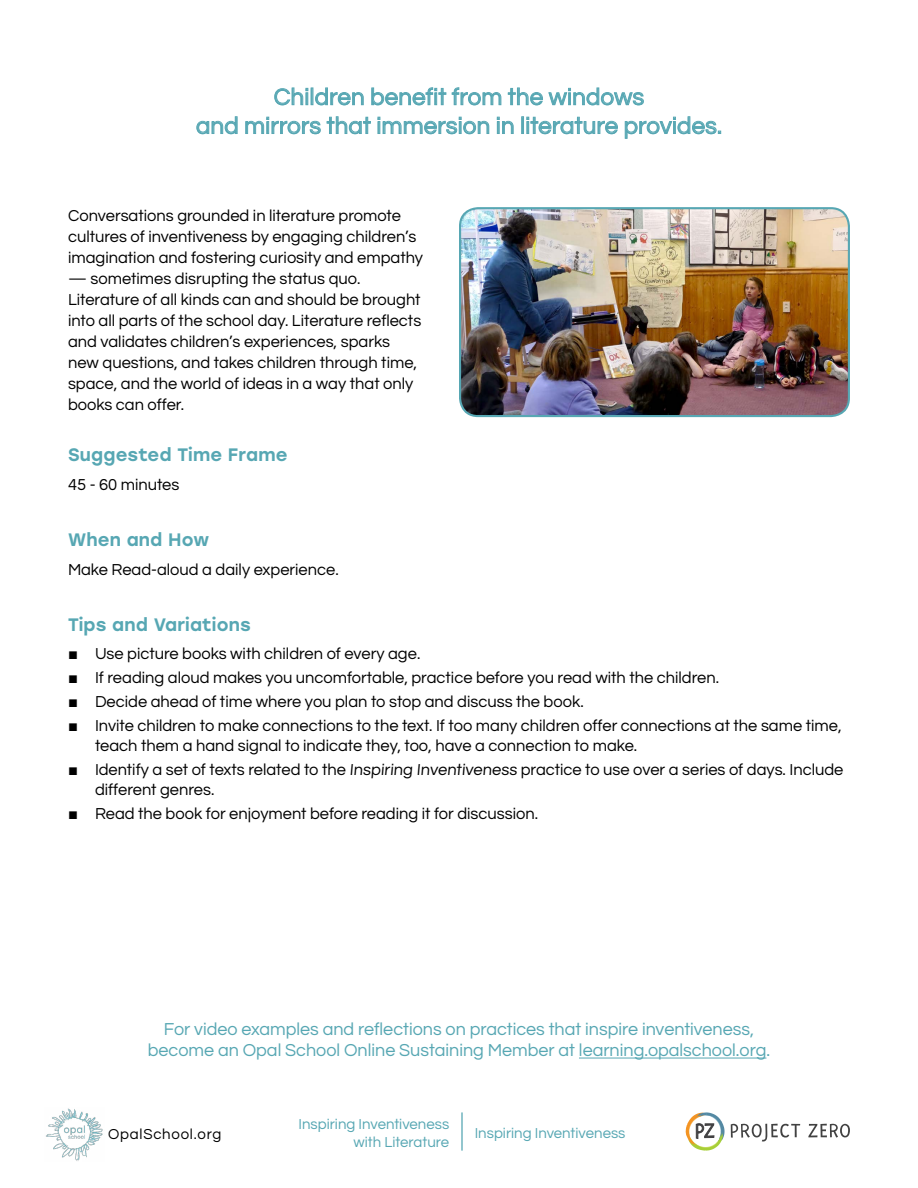
<style>
.page{position:relative;width:918px;height:1188px;background:#fff}
.page>*{position:absolute;margin:0;border:0;box-sizing:border-box;transform-origin:0 0}
.t1{font:24px/28.8px "Questrial";letter-spacing:.01em;color:#57a7b3;text-align:center}
.t2{font:18px/21px "Questrial";color:#57a7b3;text-align:center}
.t3{font:500 18px "Stolzl";letter-spacing:.01em;color:#57a7b3}
.t4{font:16.5px/21px "Questrial";color:#000}
.t5{font:15px/18px "Questrial";color:#57a7b3;text-align:right}
.t6{font:15px "Questrial";letter-spacing:.05em;color:#000}
.s1{font-family:"Arial"}
</style>
<div class="page">
<img style="left:46px;top:1108px;width:57px;height:53px">
<svg style="left:731px;top:1124px;width:69px;height:18px"></svg>
<svg style="left:808px;top:1124px;width:42px;height:14px"></svg>
<svg style="left:686px;top:1112px;width:39px;height:39px"></svg>
<hr style="left:461px;top:1112px;width:2px;height:39px;background:#57a7b3">
<hr style="left:579px;top:1058px;width:187px;height:1px;background:#57a7b3">
<img style="left:460px;top:208px;width:389px;height:208px">
<div style="left:459px;top:207px;width:391px;height:210px;border:2px solid #57a7b3;border-radius:18px"></div>
<svg style="left:274px;top:88px;width:90px;height:17px"></svg>
<svg style="left:371px;top:87px;width:75px;height:18px"></svg>
<svg style="left:452px;top:87px;width:49px;height:18px"></svg>
<svg style="left:508px;top:88px;width:35px;height:17px"></svg>
<svg style="left:549px;top:88px;width:95px;height:17px"></svg>
<svg style="left:197px;top:116px;width:40px;height:18px"></svg>
<svg style="left:245px;top:117px;width:76px;height:17px"></svg>
<svg style="left:327px;top:116px;width:44px;height:18px"></svg>
<svg style="left:378px;top:117px;width:111px;height:17px"></svg>
<svg style="left:497px;top:117px;width:16px;height:17px"></svg>
<svg style="left:522px;top:117px;width:96px;height:17px"></svg>
<svg style="left:625px;top:116px;width:96px;height:23px"></svg>
<h1 class="t1" style="left:196px;top:83px;width:527px">Children benefit from the windows<br>and mirrors that immersion in literature provides.</h1>
<p class="t4" style="left:68px;top:205px;width:357px">Conversations grounded in literature promote cultures of inventiveness by engaging children’s imagination and fostering curiosity and empathy</p>
<p class="t4" style="left:68px;top:268px;width:355px">— sometimes disrupting the status quo.<br>Literature of all kinds can and should be brought into all parts of the school day. Literature reflects and validates children’s experiences, sparks new questions, and takes children through time, space, and the world of ideas in a way that only books can offer.</p>
<p class="t3" style="left:68px;top:442px;width:221px">Suggested Time Frame</p>
<p class="t4" style="left:68px;top:475px;width:113px">45 - 60 minutes</p>
<p class="t3" style="left:68px;top:527px;width:143px">When and How</p>
<p class="t4" style="left:68px;top:560px;width:272px">Make Read-aloud a daily experience.</p>
<p class="t3" style="left:68px;top:612px;width:184px">Tips and Variations</p>
<p class="t4" style="left:68px;top:644px;width:354px"><span class="s1">■</span> Use picture books with children of every age.</p>
<p class="t4" style="left:68px;top:668px;width:653px"><span class="s1">■</span> If reading aloud makes you uncomfortable, practice before you read with the children.</p>
<p class="t4" style="left:68px;top:692px;width:517px"><span class="s1">■</span> Decide ahead of time where you plan to stop and discuss the book.</p>
<p class="t4" style="left:95px;top:717px;width:748px;line-height:19.8px;text-indent:-27px"><span class="s1">■</span> Invite children to make connections to the text. If too many children offer connections at the same time, teach them a hand signal to indicate they, too, have a connection to make.</p>
<p class="t4" style="left:95px;top:760px;width:750px;line-height:19.8px;text-indent:-27px"><span class="s1">■</span> Identify a set of texts related to the Inspiring Inventiveness practice to use over a series of days. Include different genres.</p>
<p class="t4" style="left:68px;top:804px;width:472px"><span class="s1">■</span> Read the book for enjoyment before reading it for discussion.</p>
<p class="t2" style="left:148px;top:1019px;width:624px">For video examples and reflections on practices that inspire inventiveness, become an Opal School Online Sustaining Member at learning.opalschool.org.</p>
<p class="t5" style="left:298px;top:1115px;width:152px">Inspiring Inventiveness with Literature</p>
<p class="t6" style="left:108px;top:1127px;width:115px">OpalSchool.org</p>
<p class="t5" style="left:475px;top:1124px;width:152px">Inspiring Inventiveness</p>
</div>
